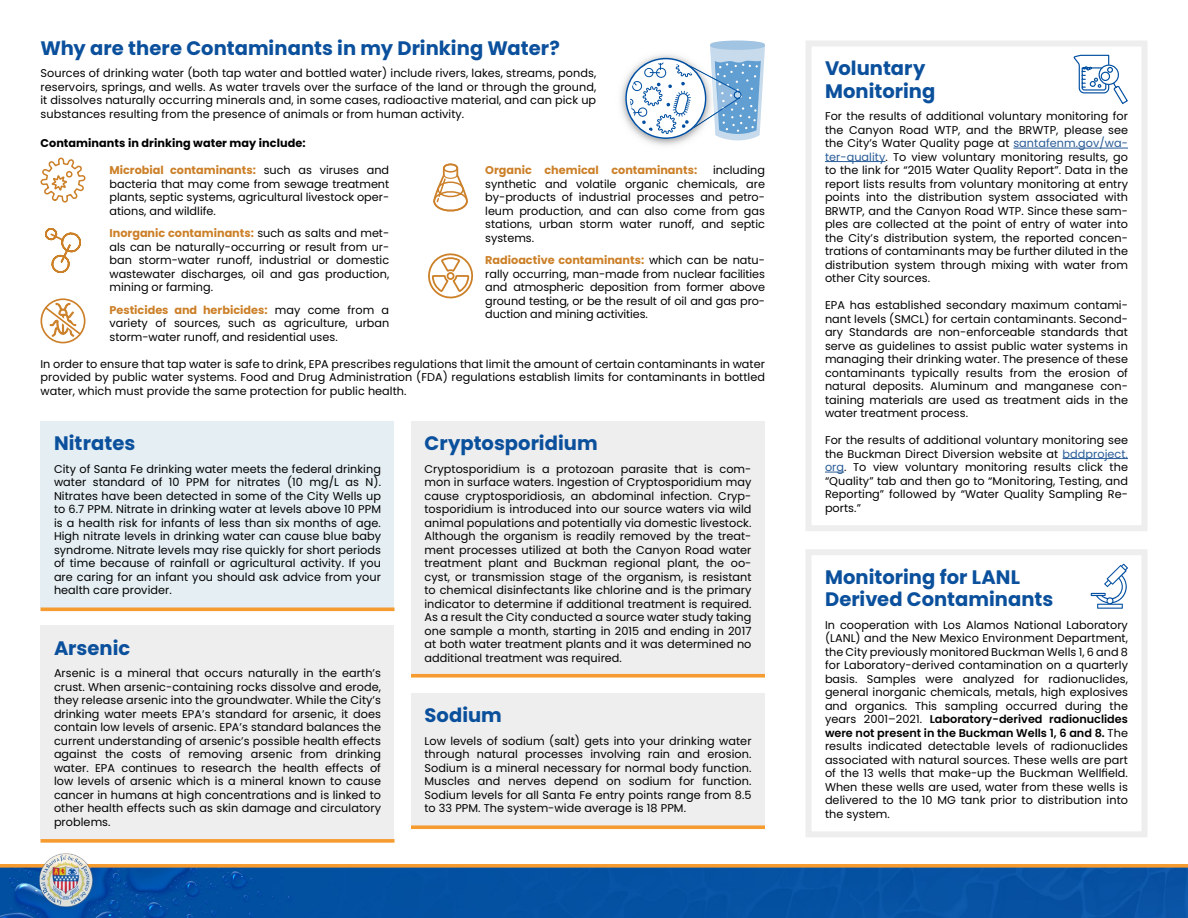
<style>
.page{position:relative;width:1188px;height:918px;background:#fff}
.page>*{position:absolute;margin:0;border:0;box-sizing:border-box;transform-origin:0 0}
.Header_3{font:700 19.5px/22.5px "Poppins";letter-spacing:.005em;color:#0b509c}
.Body_Copy{font:11.25px/13.5px "Poppins";letter-spacing:.005em;color:#000;text-align:justify}
.Body_Bulets{font:11.25px/13.5px "Poppins";color:#000;text-align:justify}
.Body_Copy-2{font:700 11.25px "Poppins";letter-spacing:.005em;color:#000}
.Body_Bulets-2{font:700 11.25px "Poppins";color:#cc8028}
.s1{font-weight:700;color:#cc8028}
.s2{color:#285b97}
.s3{font-weight:600}
</style>
<div class="page">
<img style="left:0;top:868px;width:1188px;height:50px">
<svg style="left:0;top:864px;width:1188px;height:4px;fill:#f69b30"></svg>
<img style="left:40px;top:854px;width:53px;height:52px">
<div style="left:40px;top:422px;width:354px;height:186px;background:#e4eef3"></div>
<hr style="left:40px;top:608px;width:354px;height:3px;background:#f69b30">
<div style="left:40px;top:626px;width:354px;height:213px;background:#eee"></div>
<svg style="left:40px;top:839px;width:354px;height:4px"></svg>
<hr style="left:1013px;top:148px;width:115px;height:1px;background:#285b97">
<hr style="left:825px;top:161px;width:60px;height:1px;background:#285b97">
<hr style="left:1063px;top:458px;width:65px;height:1px;background:#285b97">
<svg style="left:825px;top:472px;width:19px;height:1px"></svg>
<div style="left:806px;top:40px;width:342px;height:491px;border:6px solid #eee"></div>
<svg style="left:1074px;top:54px;width:54px;height:51px"></svg>
<div style="left:806px;top:549px;width:342px;height:288px;border:6px solid #eee"></div>
<svg style="left:1091px;top:564px;width:37px;height:45px"></svg>
<svg style="left:44px;top:228px;width:38px;height:45px"></svg>
<svg style="left:40px;top:157px;width:46px;height:46px"></svg>
<img style="left:620px;top:81px;width:67px;height:65px">
<svg style="left:625px;top:40px;width:140px;height:100px"></svg>
<svg style="left:40px;top:298px;width:46px;height:46px"></svg>
<svg style="left:428px;top:163px;width:46px;height:136px"></svg>
<div style="left:411px;top:693px;width:354px;height:133px;background:#eee"></div>
<svg style="left:411px;top:825px;width:354px;height:4px"></svg>
<div style="left:411px;top:422px;width:354px;height:253px;background:#eee"></div>
<svg style="left:411px;top:674px;width:354px;height:4px"></svg>
<p class="Header_3" style="left:40px;top:37px;width:521px">Why are there Contaminants in my Drinking Water?</p>
<p class="Body_Copy" style="left:40px;top:67px;width:557px">Sources of drinking water (both tap water and bottled water) include rivers, lakes, streams, ponds, reservoirs, springs, and wells. As water travels over the surface of the land or through the ground, it dissolves naturally occurring minerals and, in some cases, radioactive material, and can pick up substances resulting from the presence of animals or from human activity.</p>
<p class="Body_Copy-2" style="left:40px;top:137px;width:267px">Contaminants in drinking water may include:</p>
<p class="Body_Bulets" style="left:110px;top:164px;width:281px"><span class="s1">Microbial contaminants:</span> such as viruses and bacteria that may come from sewage treatment plants, septic systems, agricultural livestock oper&shy;ations, and wildlife.</p>
<p class="Body_Bulets" style="left:110px;top:227px;width:281px"><span class="s1">Inorganic contaminants:</span> such as salts and met&shy;als can be naturally-occurring or result from ur&shy;ban storm-water runoff, industrial or domestic wastewater discharges, oil and gas production, mining or farming.</p>
<p class="Body_Bulets" style="left:110px;top:303px;width:281px"><span class="s1">Pesticides and herbicides:</span> may come from a variety of sources, such as agriculture, urban storm-water runoff, and residential uses.</p>
<p class="Body_Bulets-2" style="left:485px;top:164px;width:213px">Organic chemical contaminants:</p>
<p class="Body_Bulets" style="left:485px;top:164px;width:281px;text-indent:228px">including synthetic and volatile organic chemicals, are by-products of industrial processes and petro&shy;leum production, and can also come from gas stations, urban storm water runoff, and septic systems.</p>
<p class="Body_Bulets" style="left:485px;top:254px;width:281px"><span class="s1">Radioactive contaminants:</span> which can be natu&shy;rally occurring, man-made from nuclear facilities and atmospheric deposition from former above ground testing, or be the result of oil and gas pro&shy;duction and mining activities.</p>
<p class="Body_Copy" style="left:40px;top:357px;width:726px">In order to ensure that tap water is safe to drink, EPA prescribes regulations that limit the amount of certain contaminants in water provided by public water systems. Food and Drug Administration (FDA) regulations establish limits for contaminants in bottled water, which must provide the same protection for public health.</p>
<p class="Header_3" style="left:54px;top:432px;width:83px">Nitrates</p>
<p class="Body_Copy" style="left:54px;top:462px;width:329px">City of Santa Fe drinking water meets the federal drinking water standard of 10 PPM for nitrates (10 mg/L as N).<br>Nitrates have been detected in some of the City Wells up to 6.7 PPM. Nitrate in drinking water at levels above 10 PPM is a health risk for infants of less than six months of age.<br>High nitrate levels in drinking water can cause blue baby syndrome. Nitrate levels may rise quickly for short periods of time because of rainfall or agricultural activity. If you are caring for an infant you should ask advice from your health care provider.</p>
<p class="Header_3" style="left:424px;top:432px;width:175px">Cryptosporidium</p>
<p class="Body_Copy" style="left:424px;top:462px;width:329px">Cryptosporidium is a protozoan parasite that is com&shy;mon in surface waters. Ingestion of Cryptosporidium may cause cryptosporidiosis, an abdominal infection. Cryp&shy;tosporidium is introduced into our source waters via wild animal populations and potentially via domestic livestock.<br>Although the organism is readily removed by the treat&shy;ment processes utilized at both the Canyon Road water treatment plant and Buckman regional plant, the oo&shy;cyst, or transmission stage of the organism, is resistant to chemical disinfectants like chlorine and is the primary indicator to determine if additional treatment is required.<br>As a result the City conducted a source water study taking one sample a month, starting in 2015 and ending in 2017 at both water treatment plants and it was determined no additional treatment was required.</p>
<p class="Header_3" style="left:54px;top:637px;width:78px">Arsenic</p>
<p class="Body_Copy" style="left:54px;top:666px;width:329px">Arsenic is a mineral that occurs naturally in the earth’s crust. When arsenic-containing rocks dissolve and erode, they release arsenic into the groundwater. While the City’s drinking water meets EPA’s standard for arsenic, it does contain low levels of arsenic. EPA’s standard balances the current understanding of arsenic’s possible health effects against the costs of removing arsenic from drinking water. EPA continues to research the health effects of low levels of arsenic which is a mineral known to cause cancer in humans at high concentrations and is linked to other health effects such as skin damage and circulatory problems.</p>
<p class="Header_3" style="left:424px;top:704px;width:79px">Sodium</p>
<p class="Body_Copy" style="left:424px;top:734px;width:329px">Low levels of sodium (salt) gets into your drinking water through natural processes involving rain and erosion.<br>Sodium is a mineral necessary for normal body function.<br>Muscles and nerves depend on sodium for function.<br>Sodium levels for all Santa Fe entry points range from 8.5 to 33 PPM. The system-wide average is 18 PPM.</p>
<p class="Header_3" style="left:825px;top:57px;width:112px">Voluntary<br>Monitoring</p>
<p class="Body_Copy" style="left:825px;top:110px;width:305px">For the results of additional voluntary monitoring for the Canyon Road WTP, and the BRWTP, please see the City’s Water Quality page at <span class="s2">santafenm.gov/wa&shy;ter-quality</span>. To view voluntary monitoring results, go to the link for “2015 Water Quality Report”. Data in the report lists results from voluntary monitoring at entry points into the distribution system associated with BRWTP, and the Canyon Road WTP. Since these sam&shy;ples are collected at the point of entry of water into the City’s distribution system, the reported concen&shy;trations of contaminants may be further diluted in the distribution system through mixing with water from other City sources.</p>
<p class="Body_Copy" style="left:825px;top:299px;width:305px">EPA has established secondary maximum contami&shy;nant levels (SMCL) for certain contaminants. Second&shy;ary Standards are non-enforceable standards that serve as guidelines to assist public water systems in managing their drinking water. The presence of these contaminants typically results from the erosion of natural deposits. Aluminum and manganese con&shy;taining materials are used as treatment aids in the water treatment process.</p>
<p class="Body_Copy" style="left:825px;top:434px;width:305px">For the results of additional voluntary monitoring see the Buckman Direct Diversion website at <span class="s2">bddproject. org</span>. To view voluntary monitoring results click the “Quality” tab and then go to “Monitoring, Testing, and Reporting” followed by “Water Quality Sampling Re&shy;ports.”</p>
<p class="Header_3" style="left:825px;top:566px;width:230px">Monitoring for LANL<br>Derived Contaminants</p>
<p class="Body_Copy" style="left:825px;top:618px;width:305px">In cooperation with Los Alamos National Laboratory (LANL) and the New Mexico Environment Department, the City previously monitored Buckman Wells 1, 6 and 8 for Laboratory-derived contamination on a quarterly basis. Samples were analyzed for radionuclides, general inorganic chemicals, metals, high explosives and organics. This sampling occurred during the years 2001–2021. <span class="s3">Laboratory-derived radionuclides were not present in the Buckman Wells 1, 6 and 8.</span> The results indicated detectable levels of radionuclides associated with natural sources. These wells are part of the 13 wells that make-up the Buckman Wellfield.<br>When these wells are used, water from these wells is delivered to the 10 MG tank prior to distribution into the system.</p>
</div>
